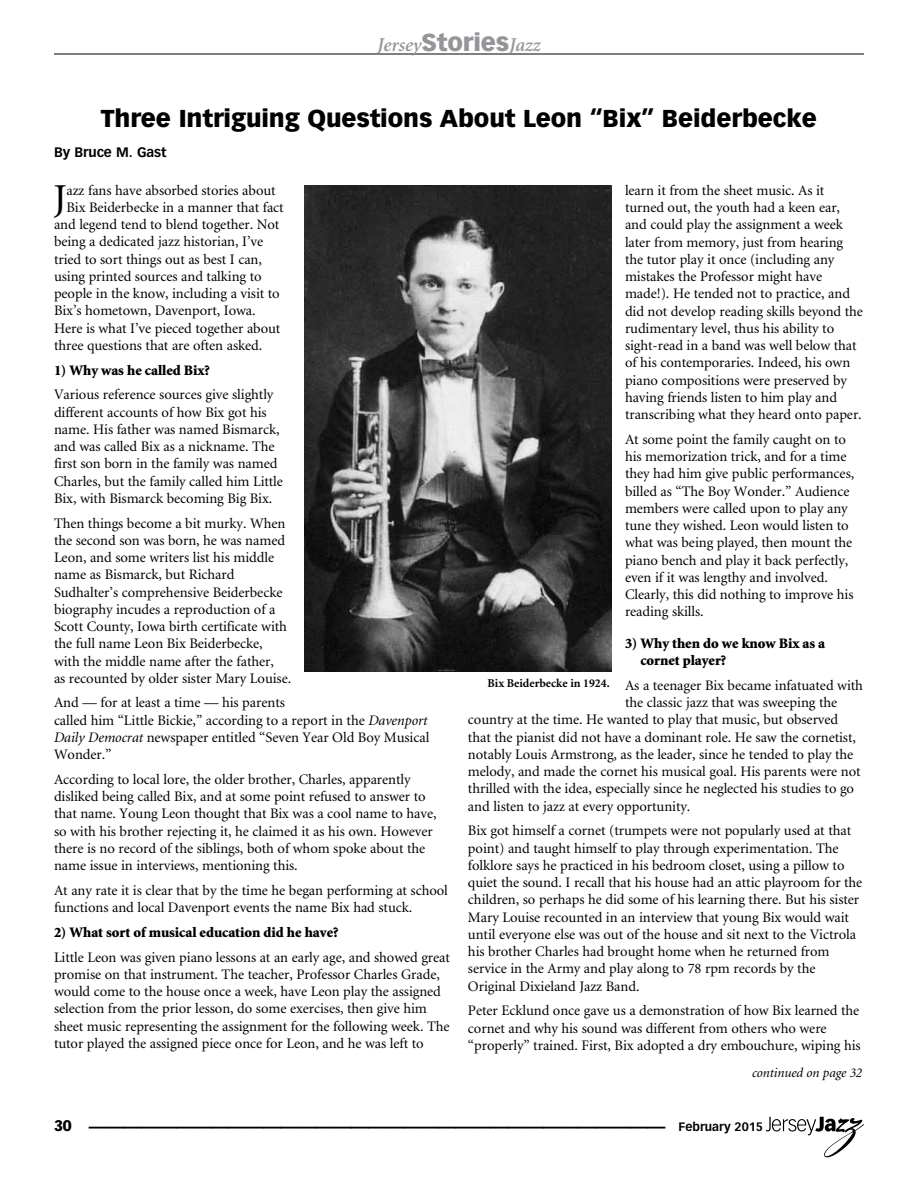
<style>
.page{position:relative;width:918px;height:1188px;background:#fff}
.page>*{position:absolute;margin:0;border:0;box-sizing:border-box;transform-origin:0 0}
.t1{font:41.1px "Minion";color:#000}
.t2{font:700 36px "Vectora LH";color:#000}
.t3{font:900 24px "Vectora LH";letter-spacing:-.005em;color:#000}
.t4{font:italic 600 19.5px "Minion";letter-spacing:-.005em;color:#939598}
.t5{font:900 15px "Vectora LH";color:#000}
.t6{font:14.55px/17.2px "Minion";letter-spacing:-.005em;color:#000}
.t7{font:900 14.55px/17.2px "Minion";letter-spacing:-.005em;color:#000}
.t8{font:italic 13.5px "Minion";letter-spacing:-.005em;color:#000}
.t9{font:700 13.5px "Vectora LH";letter-spacing:-.005em;color:#000}
.t10{font:700 12px "Minion";color:#000}
.t11{font:700 12px "Vectora LH";color:#000}
.s1{font-family:"Vectora LH";font-weight:900;font-style:normal;font-size:24px}
.s2{font-style:italic}
</style>
<div class="page">
<hr style="left:54px;top:54px;width:810px;height:1px;background:#000">
<svg style="left:766px;top:1117px;width:98px;height:40px"></svg>
<img style="left:305px;top:186px;width:307px;height:486px">
<h3 class="t4" style="left:377px;top:35px;width:165px">Jersey<span class="s1">Stories</span>Jazz</h3>
<h3 class="t3" style="left:101px;top:104px;width:718px">Three Intriguing Questions About Leon “Bix” Beiderbecke</h3>
<p class="t9" style="left:54px;top:144px;width:114px">By Bruce M. Gast</p>
<h1 class="t1" style="left:53px;top:179px;width:15px">J</h1>
<p class="t6" style="left:66px;top:182px;width:211px">azz fans have absorbed stories about</p>
<p class="t6" style="left:625px;top:182px;width:240px">learn it from the sheet music. As it turned out, the youth had a keen ear, and could play the assignment a week later from memory, just from hearing the tutor play it once (including any mistakes the Professor might have made!). He tended not to practice, and did not develop reading skills beyond the rudimentary level, thus his ability to sight-read in a band was well below that of his contemporaries. Indeed, his own piano compositions were preserved by having friends listen to him play and transcribing what they heard onto paper.</p>
<p class="t6" style="left:625px;top:431px;width:231px">At some point the family caught on to his memorization trick, and for a time they had him give public performances, billed as “The Boy Wonder.” Audience members were called upon to play any tune they wished. Leon would listen to what was being played, then mount the piano bench and play it back perfectly, even if it was lengthy and involved.<br>Clearly, this did nothing to improve his reading skills.</p>
<p class="t7" style="left:640px;top:635px;width:186px;text-indent:-15px">3) Why then do we know Bix as a cornet player?</p>
<p class="t6" style="left:625px;top:677px;width:239px">As a teenager Bix became infatuated with</p>
<p class="t6" style="left:625px;top:694px;width:214px">the classic jazz that was sweeping the</p>
<p class="t6" style="left:468px;top:712px;width:372px">country at the time. He wanted to play that music, but observed</p>
<p class="t6" style="left:468px;top:729px;width:389px">that the pianist did not have a dominant role. He saw the cornetist,</p>
<p class="t6" style="left:468px;top:746px;width:387px">notably Louis Armstrong, as the leader, since he tended to play the</p>
<p class="t6" style="left:468px;top:763px;width:394px">melody, and made the cornet his musical goal. His parents were not</p>
<p class="t6" style="left:468px;top:781px;width:388px">thrilled with the idea, especially since he neglected his studies to go</p>
<p class="t6" style="left:468px;top:798px;width:224px">and listen to jazz at every opportunity.</p>
<p class="t6" style="left:468px;top:823px;width:396px">Bix got himself a cornet (trumpets were not popularly used at that point) and taught himself to play through experimentation. The folklore says he practiced in his bedroom closet, using a pillow to quiet the sound. I recall that his house had an attic playroom for the children, so perhaps he did some of his learning there. But his sister Mary Louise recounted in an interview that young Bix would wait until everyone else was out of the house and sit next to the Victrola his brother Charles had brought home when he returned from service in the Army and play along to 78 rpm records by the Original Dixieland Jazz Band.</p>
<p class="t6" style="left:468px;top:1003px;width:394px">Peter Ecklund once gave us a demonstration of how Bix learned the cornet and why his sound was different from others who were “properly” trained. First, Bix adopted a dry embouchure, wiping his</p>
<p class="t6" style="left:66px;top:199px;width:219px">Bix Beiderbecke in a manner that fact</p>
<p class="t6" style="left:54px;top:216px;width:227px">and legend tend to blend together. Not</p>
<p class="t6" style="left:54px;top:234px;width:211px">being a dedicated jazz historian, I’ve</p>
<p class="t6" style="left:54px;top:251px;width:209px">tried to sort things out as best I can,</p>
<p class="t6" style="left:54px;top:268px;width:209px">using printed sources and talking to</p>
<p class="t6" style="left:54px;top:285px;width:227px">people in the know, including a visit to</p>
<p class="t6" style="left:54px;top:303px;width:203px">Bix’s hometown, Davenport, Iowa.</p>
<p class="t6" style="left:54px;top:320px;width:228px">Here is what I’ve pieced together about</p>
<p class="t6" style="left:54px;top:337px;width:210px">three questions that are often asked.</p>
<p class="t7" style="left:54px;top:362px;width:158px">1) Why was he called Bix?</p>
<p class="t6" style="left:54px;top:387px;width:231px">Various reference sources give slightly different accounts of how Bix got his name. His father was named Bismarck, and was called Bix as a nickname. The first son born in the family was named Charles, but the family called him Little Bix, with Bismarck becoming Big Bix.</p>
<p class="t6" style="left:54px;top:515px;width:239px">Then things become a bit murky. When the second son was born, he was named Leon, and some writers list his middle name as Bismarck, but Richard Sudhalter’s comprehensive Beiderbecke biography incudes a reproduction of a Scott County, Iowa birth certificate with the full name Leon Bix Beiderbecke, with the middle name after the father,<br>as recounted by older sister Mary Louise.</p>
<p class="t6" style="left:54px;top:695px;width:377px">And — for at least a time — his parents<br>called him “Little Bickie,” according to a report in the <span class="s2">Davenport Daily Democrat</span> newspaper entitled “Seven Year Old Boy Musical Wonder.”</p>
<p class="t6" style="left:54px;top:771px;width:384px">According to local lore, the older brother, Charles, apparently disliked being called Bix, and at some point refused to answer to that name. Young Leon thought that Bix was a cool name to have, so with his brother rejecting it, he claimed it as his own. However there is no record of the siblings, both of whom spoke about the name issue in interviews, mentioning this.</p>
<p class="t6" style="left:54px;top:882px;width:395px">At any rate it is clear that by the time he began performing at school functions and local Davenport events the name Bix had stuck.</p>
<p class="t7" style="left:54px;top:924px;width:286px">2) What sort of musical education did he have?</p>
<p class="t6" style="left:54px;top:949px;width:398px">Little Leon was given piano lessons at an early age, and showed great promise on that instrument. The teacher, Professor Charles Grade, would come to the house once a week, have Leon play the assigned selection from the prior lesson, do some exercises, then give him sheet music representing the assignment for the following week. The tutor played the assigned piece once for Leon, and he was left to</p>
<p class="t10" style="left:488px;top:677px;width:124px">Bix Beiderbecke in 1924.</p>
<p class="t8" style="left:752px;top:1066px;width:112px">continued on page 32</p>
<p class="t5" style="left:54px;top:1117px;width:19px">30</p>
<h2 class="t2" style="left:72px;top:1089px;width:19px">F</h2>
<p class="t11" style="left:679px;top:1120px;width:86px">February 2015</p>
</div>
